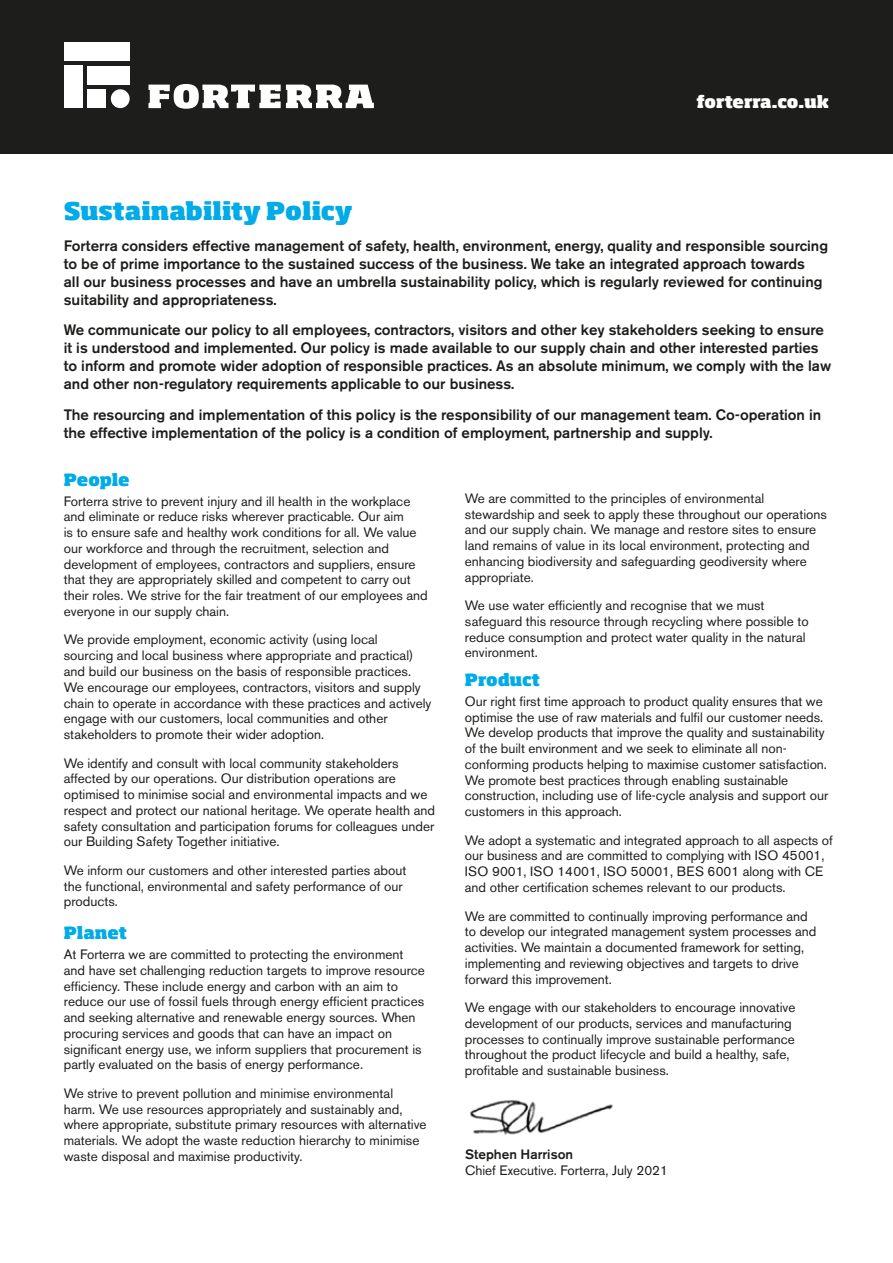
<style>
.page{position:relative;width:893px;height:1263px;background:#fff}
.page>*{position:absolute;margin:0;border:0;box-sizing:border-box;transform-origin:0 0}
.t1{font:800 24px "Soho Std";color:#00abe8}
.t2{font:800 16.5px "Soho Std";letter-spacing:-.005em;color:#00abe8}
.t3{font:800 16.5px "Soho Std";letter-spacing:-.01em;color:#fff}
.t4{font:500 15px/18px "Akzidenz Grotesk BE";color:#1d1d1b}
.t5{font:13.5px/15.8px "Akzidenz Grotesk BE";color:#1d1d1b}
.t6{font:500 13.5px "Akzidenz Grotesk BE";color:#1d1d1b}
</style>
<div class="page">
<div style="left:1px;top:0;width:892px;height:153px;background:#1d1d1b"></div>
<svg style="left:148px;top:84px;width:226px;height:25px"></svg>
<div style="left:64px;top:42px;width:66px;height:19px;background:#fff"></div>
<div style="left:64px;top:66px;width:19px;height:42px;background:#fff"></div>
<div style="left:87px;top:66px;width:43px;height:19px;background:#fff"></div>
<div style="left:111px;top:89px;width:19px;height:19px;background:#fff;border-radius:50%"></div>
<div style="left:87px;top:89px;width:19px;height:19px;background:#fff"></div>
<img style="left:469px;top:1100px;width:144px;height:35px">
<p class="t3" style="left:696px;top:91px;width:134px">forterra.co.uk</p>
<h1 class="t1" style="left:64px;top:195px;width:290px">Sustainability Policy</h1>
<p class="t4" style="left:64px;top:236px;width:766px">Forterra considers effective management of safety, health, environment, energy, quality and responsible sourcing to be of prime importance to the sustained success of the business. We take an integrated approach towards<br>all our business processes and have an umbrella sustainability policy, which is regularly reviewed for continuing suitability and appropriateness.</p>
<p class="t4" style="left:64px;top:321px;width:769px">We communicate our policy to all employees, contractors, visitors and other key stakeholders seeking to ensure it is understood and implemented. Our policy is made available to our supply chain and other interested parties to inform and promote wider adoption of responsible practices. As an absolute minimum, we comply with the law and other non-regulatory requirements applicable to our business.</p>
<p class="t4" style="left:64px;top:406px;width:759px">The resourcing and implementation of this policy is the responsibility of our management team. Co-operation in the effective implementation of the policy is a condition of employment, partnership and supply.</p>
<p class="t2" style="left:64px;top:469px;width:67px">People</p>
<p class="t5" style="left:64px;top:493px;width:366px">Forterra strive to prevent injury and ill health in the workplace and eliminate or reduce risks wherever practicable. Our aim<br>is to ensure safe and healthy work conditions for all. We value our workforce and through the recruitment, selection and development of employees, contractors and suppliers, ensure that they are appropriately skilled and competent to carry out their roles. We strive for the fair treatment of our employees and everyone in our supply chain.</p>
<p class="t5" style="left:64px;top:632px;width:369px">We provide employment, economic activity (using local<br>sourcing and local business where appropriate and practical) and build our business on the basis of responsible practices.<br>We encourage our employees, contractors, visitors and supply chain to operate in accordance with these practices and actively engage with our customers, local communities and other stakeholders to promote their wider adoption.</p>
<p class="t5" style="left:64px;top:755px;width:373px">We identify and consult with local community stakeholders affected by our operations. Our distribution operations are optimised to minimise social and environmental impacts and we respect and protect our national heritage. We operate health and safety consultation and participation forums for colleagues under our Building Safety Together initiative.</p>
<p class="t5" style="left:64px;top:862px;width:344px">We inform our customers and other interested parties about the functional, environmental and safety performance of our products.</p>
<p class="t2" style="left:64px;top:922px;width:65px">Planet</p>
<p class="t5" style="left:64px;top:946px;width:363px">At Forterra we are committed to protecting the environment and have set challenging reduction targets to improve resource efficiency. These include energy and carbon with an aim to reduce our use of fossil fuels through energy efficient practices and seeking alternative and renewable energy sources. When procuring services and goods that can have an impact on significant energy use, we inform suppliers that procurement is partly evaluated on the basis of energy performance.</p>
<p class="t5" style="left:64px;top:1085px;width:364px">We strive to prevent pollution and minimise environmental harm. We use resources appropriately and sustainably and, where appropriate, substitute primary resources with alternative materials. We adopt the waste reduction hierarchy to minimise waste disposal and maximise productivity.</p>
<p class="t5" style="left:465px;top:490px;width:364px">We are committed to the principles of environmental stewardship and seek to apply these throughout our operations and our supply chain. We manage and restore sites to ensure land remains of value in its local environment, protecting and enhancing biodiversity and safeguarding geodiversity where appropriate.</p>
<p class="t5" style="left:465px;top:598px;width:345px">We use water efficiently and recognise that we must safeguard this resource through recycling where possible to reduce consumption and protect water quality in the natural environment.</p>
<p class="t2" style="left:465px;top:669px;width:77px">Product</p>
<p class="t5" style="left:465px;top:693px;width:365px">Our right first time approach to product quality ensures that we optimise the use of raw materials and fulfil our customer needs.<br>We develop products that improve the quality and sustainability of the built environment and we seek to eliminate all non&shy;conforming products helping to maximise customer satisfaction.<br>We promote best practices through enabling sustainable construction, including use of life-cycle analysis and support our customers in this approach.</p>
<p class="t5" style="left:465px;top:832px;width:369px">We adopt a systematic and integrated approach to all aspects of our business and are committed to complying with ISO 45001, ISO 9001, ISO 14001, ISO 50001, BES 6001 along with CE and other certification schemes relevant to our products.</p>
<p class="t5" style="left:465px;top:908px;width:353px">We are committed to continually improving performance and to develop our integrated management system processes and activities. We maintain a documented framework for setting, implementing and reviewing objectives and targets to drive forward this improvement.</p>
<p class="t5" style="left:465px;top:999px;width:332px">We engage with our stakeholders to encourage innovative development of our products, services and manufacturing processes to continually improve sustainable performance throughout the product lifecycle and build a healthy, safe, profitable and sustainable business.</p>
<p class="t6" style="left:465px;top:1146px;width:109px">Stephen Harrison</p>
<p class="t5" style="left:465px;top:1163px;width:204px">Chief Executive. Forterra, July 2021</p>
</div>
